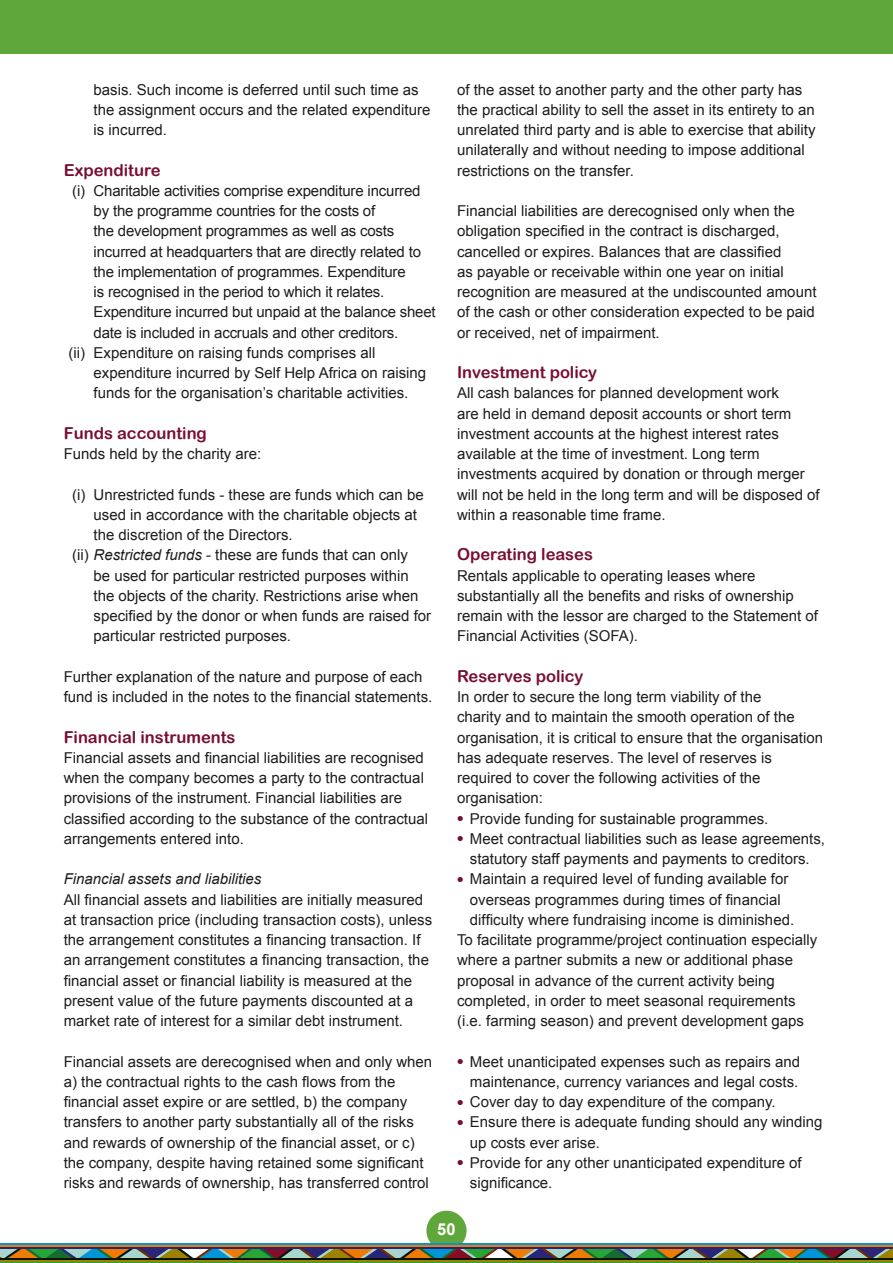
<style>
.page{position:relative;width:893px;height:1263px;background:#fff}
.page>*{position:absolute;margin:0;border:0;box-sizing:border-box;transform-origin:0 0}
.t1{font:16.5px "Arial Rounded MT Bold";color:#780e33}
.t2{font:700 16.5px "Arial";color:#fff}
.t3{font:15px/20.2px "Arial";color:#1d1d1b}
.t4{font:italic 15px "Arial";color:#1d1d1b}
.s1{font-style:italic}
.s2{font-family:"Arial Rounded MT Bold";font-size:18px;color:#780e33}
</style>
<div class="page">
<div style="left:426px;top:1211px;width:41px;height:40px;background:#60a73b;border-radius:50%"></div>
<div style="left:0;top:0;width:893px;height:54px;background:#60a73b"></div>
<svg style="left:0;top:1248px;width:893px;height:10px;background:#6f7a63"></svg>
<hr style="left:0;top:1243px;width:893px;height:2px;background:#0095d6">
<hr style="left:0;top:1245px;width:893px;height:2px;background:#ef7b05">
<hr style="left:0;top:1258px;width:893px;height:2px;background:#091408">
<hr style="left:0;top:1260px;width:893px;height:2px;background:#9c8200">
<hr style="left:0;top:1247px;width:893px;height:1px;background:#2b2577">
<hr style="left:0;top:1262px;width:893px;height:1px;background:#27a536">
<p class="t3" style="left:94px;top:79px;width:338px">basis. Such income is deferred until such time as the assignment occurs and the related expenditure is incurred.</p>
<p class="t1" style="left:64px;top:160px;width:98px">Expenditure</p>
<p class="t3" style="left:72px;top:181px;width:350px">(i) Charitable activities comprise expenditure incurred</p>
<p class="t3" style="left:94px;top:201px;width:283px">by the programme countries for the costs of</p>
<p class="t3" style="left:94px;top:221px;width:302px">the development programmes as well as costs</p>
<p class="t3" style="left:94px;top:241px;width:329px">incurred at headquarters that are directly related to</p>
<p class="t3" style="left:94px;top:262px;width:314px">the implementation of programmes. Expenditure</p>
<p class="t3" style="left:94px;top:282px;width:292px">is recognised in the period to which it relates.</p>
<p class="t3" style="left:94px;top:302px;width:344px">Expenditure incurred but unpaid at the balance sheet</p>
<p class="t3" style="left:94px;top:322px;width:306px">date is included in accruals and other creditors.</p>
<p class="t3" style="left:68px;top:343px;width:308px">(ii) Expenditure on raising funds comprises all</p>
<p class="t3" style="left:94px;top:363px;width:334px">expenditure incurred by Self Help Africa on raising</p>
<p class="t3" style="left:94px;top:383px;width:316px">funds for the organisation’s charitable activities.</p>
<p class="t1" style="left:64px;top:423px;width:145px">Funds accounting</p>
<p class="t3" style="left:64px;top:444px;width:199px">Funds held by the charity are:</p>
<p class="t3" style="left:72px;top:484px;width:353px">(i) Unrestricted funds - these are funds which can be</p>
<p class="t3" style="left:94px;top:505px;width:325px">used in accordance with the charitable objects at</p>
<p class="t3" style="left:94px;top:525px;width:201px">the discretion of the Directors.</p>
<p class="t3" style="left:72px;top:545px;width:337px">(ii) <span class="s1">Restricted funds</span> - these are funds that can only</p>
<p class="t3" style="left:94px;top:565px;width:317px">be used for particular restricted purposes within</p>
<p class="t3" style="left:94px;top:586px;width:326px">the objects of the charity. Restrictions arise when</p>
<p class="t3" style="left:94px;top:606px;width:339px">specified by the donor or when funds are raised for</p>
<p class="t3" style="left:94px;top:626px;width:199px">particular restricted purposes.</p>
<p class="t3" style="left:64px;top:667px;width:370px">Further explanation of the nature and purpose of each fund is included in the notes to the financial statements.</p>
<p class="t1" style="left:64px;top:727px;width:173px">Financial instruments</p>
<p class="t3" style="left:64px;top:748px;width:366px">Financial assets and financial liabilities are recognised when the company becomes a party to the contractual provisions of the instrument. Financial liabilities are classified according to the substance of the contractual arrangements entered into.</p>
<p class="t4" style="left:64px;top:869px;width:199px">Financial assets and liabilities</p>
<p class="t3" style="left:64px;top:889px;width:370px">All financial assets and liabilities are initially measured at transaction price (including transaction costs), unless the arrangement constitutes a financing transaction. If an arrangement constitutes a financing transaction, the financial asset or financial liability is measured at the present value of the future payments discounted at a market rate of interest for a similar debt instrument.</p>
<p class="t3" style="left:64px;top:1051px;width:370px">Financial assets are derecognised when and only when a) the contractual rights to the cash flows from the financial asset expire or are settled, b) the company transfers to another party substantially all of the risks and rewards of ownership of the financial asset, or c) the company, despite having retained some significant risks and rewards of ownership, has transferred control</p>
<p class="t3" style="left:457px;top:79px;width:360px">of the asset to another party and the other party has the practical ability to sell the asset in its entirety to an unrelated third party and is able to exercise that ability unilaterally and without needing to impose additional restrictions on the transfer.</p>
<p class="t3" style="left:457px;top:201px;width:361px">Financial liabilities are derecognised only when the obligation specified in the contract is discharged, cancelled or expires. Balances that are classified<br>as payable or receivable within one year on initial recognition are measured at the undiscounted amount of the cash or other consideration expected to be paid or received, net of impairment.</p>
<p class="t1" style="left:457px;top:362px;width:142px">Investment policy</p>
<p class="t3" style="left:457px;top:383px;width:364px">All cash balances for planned development work<br>are held in demand deposit accounts or short term investment accounts at the highest interest rates available at the time of investment. Long term investments acquired by donation or through merger will not be held in the long term and will be disposed of within a reasonable time frame.</p>
<p class="t1" style="left:457px;top:545px;width:137px">Operating leases</p>
<p class="t3" style="left:457px;top:565px;width:363px">Rentals applicable to operating leases where substantially all the benefits and risks of ownership remain with the lessor are charged to the Statement of Financial Activities (SOFA).</p>
<p class="t1" style="left:457px;top:666px;width:128px">Reserves policy</p>
<p class="t3" style="left:457px;top:687px;width:367px">In order to secure the long term viability of the<br>charity and to maintain the smooth operation of the organisation, it is critical to ensure that the organisation has adequate reserves. The level of reserves is required to cover the following activities of the organisation:</p>
<p class="t3" style="left:457px;top:808px;width:313px"><span class="s2">•</span> Provide funding for sustainable programmes.</p>
<p class="t3" style="left:457px;top:829px;width:369px;text-align:center"><span class="s2">•</span> Meet contractual liabilities such as lease agreements, statutory staff payments and payments to creditors.</p>
<p class="t3" style="left:457px;top:869px;width:333px"><span class="s2">•</span> Maintain a required level of funding available for</p>
<p class="t3" style="left:470px;top:889px;width:312px">overseas programmes during times of financial</p>
<p class="t3" style="left:470px;top:910px;width:326px">difficulty where fundraising income is diminished.</p>
<p class="t3" style="left:457px;top:930px;width:362px">To facilitate programme/project continuation especially</p>
<p class="t3" style="left:457px;top:950px;width:337px">where a partner submits a new or additional phase</p>
<p class="t3" style="left:457px;top:970px;width:319px">proposal in advance of the current activity being</p>
<p class="t3" style="left:457px;top:991px;width:340px">completed, in order to meet seasonal requirements</p>
<p class="t3" style="left:457px;top:1011px;width:348px">(i.e. farming season) and prevent development gaps</p>
<p class="t3" style="left:457px;top:1051px;width:344px;text-align:right"><span class="s2">•</span> Meet unanticipated expenses such as repairs and maintenance, currency variances and legal costs.</p>
<p class="t3" style="left:457px;top:1092px;width:320px"><span class="s2">•</span> Cover day to day expenditure of the company.</p>
<p class="t3" style="left:470px;top:1112px;width:354px;text-indent:-13px"><span class="s2">•</span> Ensure there is adequate funding should any winding up costs ever arise.</p>
<p class="t3" style="left:470px;top:1153px;width:333px;text-indent:-13px"><span class="s2">•</span> Provide for any other unanticipated expenditure of significance.</p>
<p class="t2" style="left:437px;top:1218px;width:20px">50</p>
</div>
